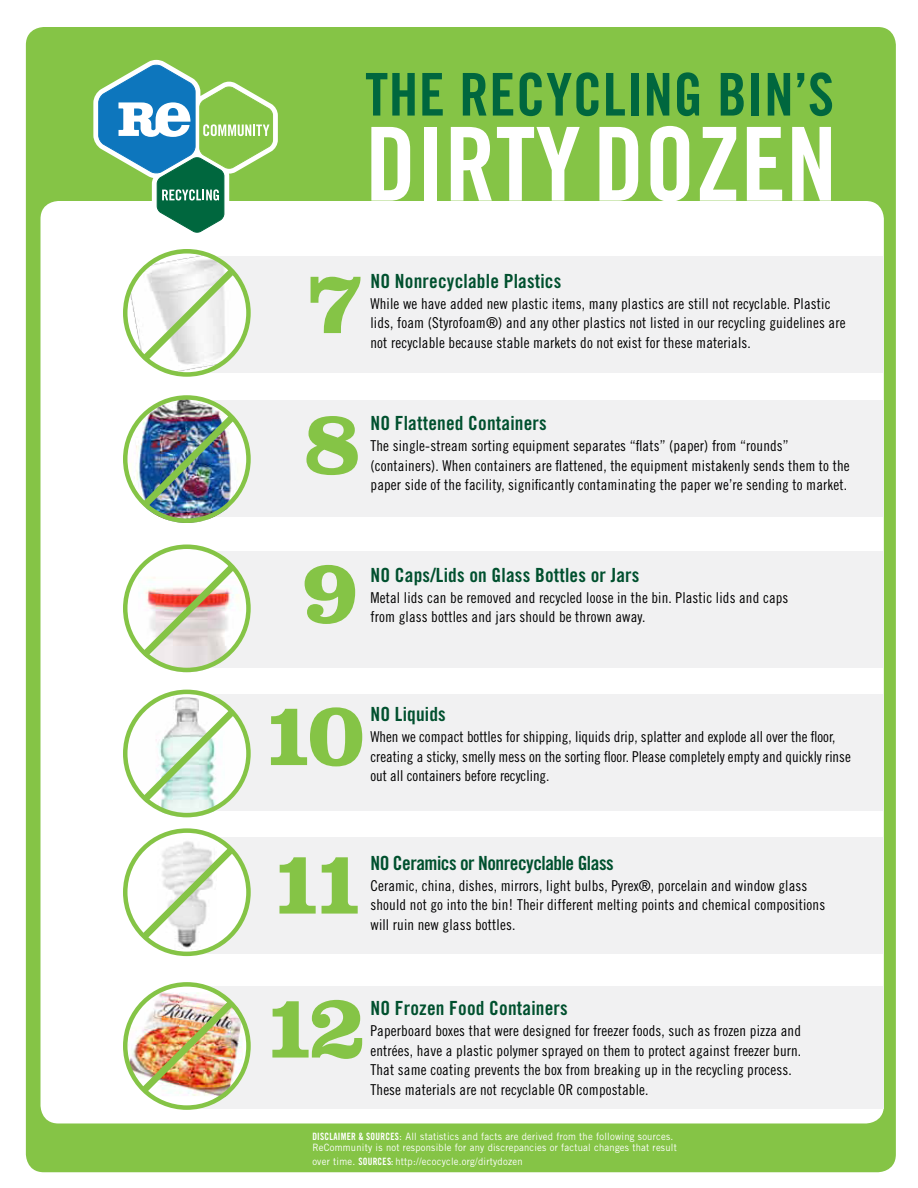
<style>
.page{position:relative;width:918px;height:1188px;background:#fff}
.page>*{position:absolute;margin:0;border:0;box-sizing:border-box;transform-origin:0 0}
.t1{font:102.15px "Trade Gothic Bold Cond Twenty";color:#fff}
.t2{font:700 93px/145.1px "Clarendon";color:#85c446}
.t3{font:58.95px "Trade Gothic Bold Cond Twenty";letter-spacing:.01em;color:#00673e}
.t4{font:19.5px "Trade Gothic Bold Cond Twenty";letter-spacing:.01em;color:#00502e}
.t5{font:19.5px "Trade Gothic Bold Cond Twenty";letter-spacing:-.025em;color:#00502e}
.t6{font:15px/19.5px "Trade Gothic Cond Eighteen";letter-spacing:.01em;color:#000}
.t7{font:10.05px "Trade Gothic";letter-spacing:.025em;color:#fff;scale:.93 1}
.s1{font-family:"Trade Gothic Bold Cond Twenty"}
</style>
<div class="page">
<div style="left:26px;top:27px;width:870px;height:1145px;background:#85c446;border-radius:18px"></div>
<div style="left:41px;top:201px;width:843px;height:922px;background:#fff;border-radius:18px"></div>
<svg style="left:93px;top:60px;width:185px;height:173px"></svg>
<div style="left:177px;top:256px;width:707px;height:118px;background:#f1f1f2"></div>
<div style="left:177px;top:400px;width:707px;height:118px;background:#f1f1f2"></div>
<div style="left:177px;top:551px;width:707px;height:117px;background:#f1f1f2"></div>
<div style="left:177px;top:694px;width:707px;height:117px;background:#f1f1f2"></div>
<div style="left:177px;top:837px;width:707px;height:117px;background:#f1f1f2"></div>
<div style="left:177px;top:987px;width:707px;height:122px;background:#f1f1f2"></div>
<svg style="left:125px;top:984px;width:123px;height:124px"></svg>
<img style="left:127px;top:992px;width:116px;height:90px">
<div style="left:123px;top:982px;width:128px;height:128px;border:4px solid #85c446;border-radius:50%"></div>
<img style="left:134px;top:993px;width:107px;height:107px">
<svg style="left:125px;top:831px;width:123px;height:123px"></svg>
<img style="left:158px;top:838px;width:59px;height:112px">
<div style="left:123px;top:828px;width:128px;height:128px;border:4px solid #85c446;border-radius:50%"></div>
<svg style="left:134px;top:840px;width:107px;height:107px"></svg>
<img style="left:123px;top:696px;width:128px;height:121px">
<div style="left:123px;top:690px;width:128px;height:127px;border:4px solid #85c446;border-radius:50%"></div>
<svg style="left:134px;top:703px;width:107px;height:107px"></svg>
<img style="left:123px;top:544px;width:128px;height:128px;border-radius:64px">
<div style="left:123px;top:545px;width:128px;height:127px;border:4px solid #85c446;border-radius:50%"></div>
<svg style="left:134px;top:558px;width:107px;height:107px"></svg>
<img style="left:125px;top:395px;width:121px;height:128px">
<div style="left:123px;top:395px;width:128px;height:128px;border:4px solid #85c446;border-radius:50%"></div>
<img style="left:134px;top:408px;width:107px;height:107px">
<img style="left:126px;top:249px;width:125px;height:128px">
<div style="left:123px;top:249px;width:128px;height:128px;border:4px solid #85c446;border-radius:50%"></div>
<svg style="left:134px;top:262px;width:107px;height:107px"></svg>
<h3 class="t3" style="left:365px;top:59px;width:470px">THE RECYCLING BIN’S</h3>
<h1 class="t1" style="left:365px;top:102px;width:473px">DIRTY DOZEN</h1>
<h2 class="t2" style="left:304px;top:230px;width:61px;line-height:140.6px">7<br>8</h2>
<h3 class="t4" style="left:370px;top:269px;width:192px">NO Nonrecyclable Plastics</h3>
<p class="t6" style="left:370px;top:294px;width:477px">While we have added new plastic items, many plastics are still not recyclable. Plastic lids, foam (Styrofoam®) and any other plastics not listed in our recycling guidelines are not recyclable because stable markets do not exist for these materials.</p>
<h3 class="t4" style="left:370px;top:412px;width:178px">NO Flattened Containers</h3>
<p class="t6" style="left:370px;top:436px;width:481px">The single-stream sorting equipment separates “flats” (paper) from “rounds” (containers). When containers are flattened, the equipment mistakenly sends them to the paper side of the facility, significantly contaminating the paper we’re sending to market.</p>
<h2 class="t2" style="left:260px;top:517px;width:109px;text-align:center">9<br>10<br>11<br>12</h2>
<h3 class="t4" style="left:370px;top:563px;width:271px">NO Caps/Lids on Glass Bottles or Jars</h3>
<p class="t6" style="left:370px;top:588px;width:419px">Metal lids can be removed and recycled loose in the bin. Plastic lids and caps from glass bottles and jars should be thrown away.</p>
<h3 class="t4" style="left:370px;top:703px;width:77px">NO Liquids</h3>
<p class="t6" style="left:370px;top:727px;width:482px">When we compact bottles for shipping, liquids drip, splatter and explode all over the floor, creating a sticky, smelly mess on the sorting floor. Please completely empty and quickly rinse out all containers before recycling.</p>
<h3 class="t5" style="left:370px;top:851px;width:245px">NO Ceramics or Nonrecyclable Glass</h3>
<p class="t6" style="left:370px;top:876px;width:456px">Ceramic, china, dishes, mirrors, light bulbs, Pyrex®, porcelain and window glass should not go into the bin! Their different melting points and chemical compositions will ruin new glass bottles.</p>
<h3 class="t4" style="left:370px;top:997px;width:199px">NO Frozen Food Containers</h3>
<p class="t6" style="left:370px;top:1021px;width:432px">Paperboard boxes that were designed for freezer foods, such as frozen pizza and entrées, have a plastic polymer sprayed on them to protect against freezer burn.<br>That same coating prevents the box from breaking up in the recycling process.<br>These materials are not recyclable OR compostable.</p>
<p class="t7" style="left:312px;top:1130px;width:390px"><span class="s1">DISCLAIMER &amp; SOURCES</span>: All statistics and facts are derived from the following sources.</p>
<p class="t7" style="left:312px;top:1155px;width:228px">over time. <span class="s1">SOURCES:</span> http://ecocycle.org/dirtydozen</p>
<p class="t7" style="left:312px;top:1142px;width:393px">ReCommunity is not responsible for any discrepancies or factual changes that result</p>
</div>
